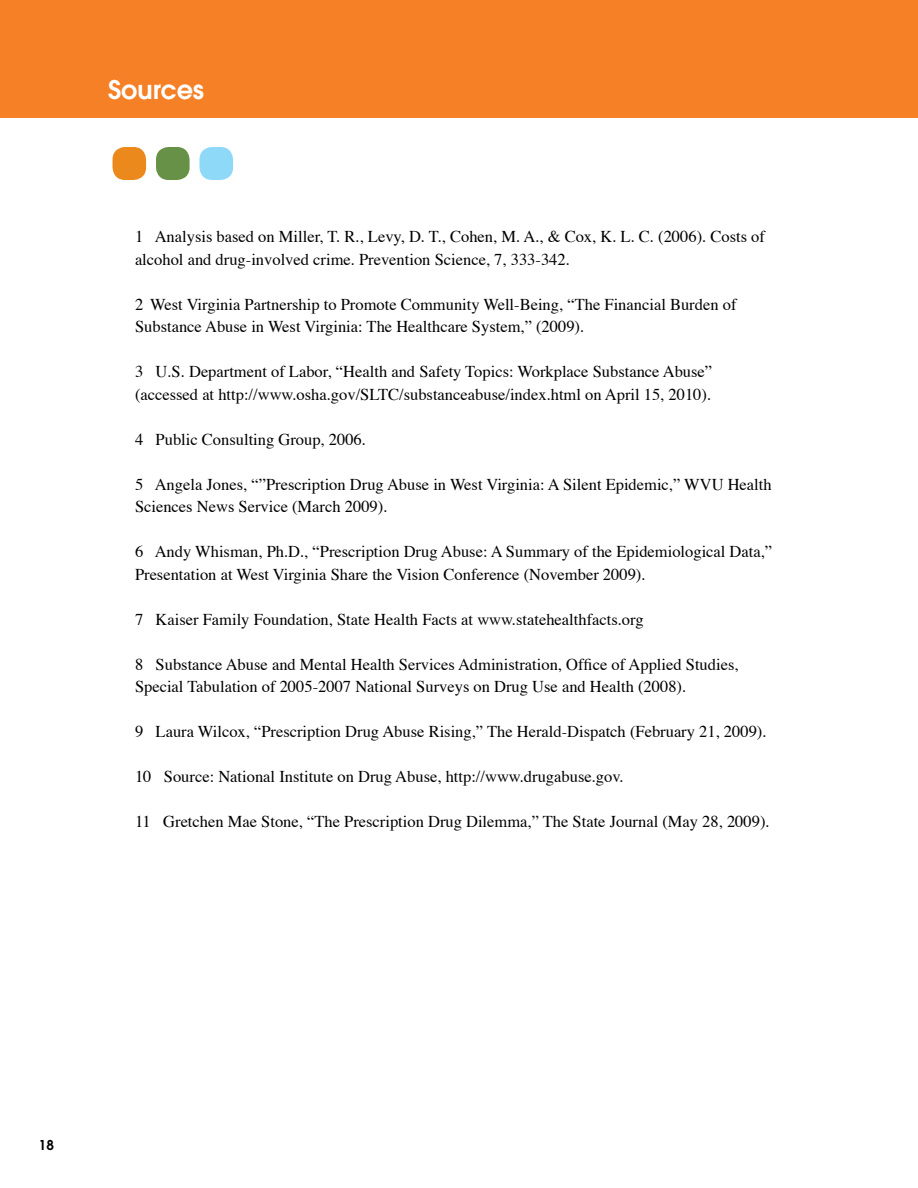
<style>
.page{position:relative;width:918px;height:1188px;background:#fff}
.page>*{position:absolute;margin:0;border:0;box-sizing:border-box;transform-origin:0 0}
.t1{font:600 25.5px "Avant Garde";color:#fff}
.t2{font:16.5px/22.5px "Times";color:#000}
.t3{font:600 13.5px "Avant Garde";color:#000}
</style>
<div class="page">
<div style="left:0;top:0;width:918px;height:117px;background:#f58025"></div>
<div style="left:112px;top:147px;width:34px;height:33px;background:#ec891d;border-radius:13px"></div>
<div style="left:156px;top:147px;width:34px;height:33px;background:#679146;border-radius:13px"></div>
<div style="left:200px;top:147px;width:33px;height:33px;background:#8ed8f8;border-radius:13px"></div>
<h1 class="t1" style="left:108px;top:73px;width:98px">Sources</h1>
<p class="t2" style="left:135px;top:224px;width:632px">1 Analysis based on Miller, T. R., Levy, D. T., Cohen, M. A., &amp; Cox, K. L. C. (2006). Costs of alcohol and drug-involved crime. Prevention Science, 7, 333-342.</p>
<p class="t2" style="left:135px;top:292px;width:603px">2 West Virginia Partnership to Promote Community Well-Being, “The Financial Burden of<br>Substance Abuse in West Virginia: The Healthcare System,” (2009).</p>
<p class="t2" style="left:135px;top:359px;width:579px">3 U.S. Department of Labor, “Health and Safety Topics: Workplace Substance Abuse” (accessed at http://www.osha.gov/SLTC/substanceabuse/index.html on April 15, 2010).</p>
<p class="t2" style="left:135px;top:427px;width:233px">4 Public Consulting Group, 2006.</p>
<p class="t2" style="left:135px;top:472px;width:638px">5 Angela Jones, “”Prescription Drug Abuse in West Virginia: A Silent Epidemic,” WVU Health<br>Sciences News Service (March 2009).</p>
<p class="t2" style="left:135px;top:539px;width:639px">6 Andy Whisman, Ph.D., “Prescription Drug Abuse: A Summary of the Epidemiological Data,”<br>Presentation at West Virginia Share the Vision Conference (November 2009).</p>
<p class="t2" style="left:135px;top:607px;width:510px">7 Kaiser Family Foundation, State Health Facts at www.statehealthfacts.org</p>
<p class="t2" style="left:135px;top:652px;width:605px">8 Substance Abuse and Mental Health Services Administration, Office of Applied Studies,<br>Special Tabulation of 2005-2007 National Surveys on Drug Use and Health (2008).</p>
<p class="t2" style="left:135px;top:719px;width:633px">9 Laura Wilcox, “Prescription Drug Abuse Rising,” The Herald-Dispatch (February 21, 2009).</p>
<p class="t2" style="left:135px;top:764px;width:490px">10 Source: National Institute on Drug Abuse, http://www.drugabuse.gov.</p>
<p class="t2" style="left:135px;top:809px;width:636px">11 Gretchen Mae Stone, “The Prescription Drug Dilemma,” The State Journal (May 28, 2009).</p>
<p class="t3" style="left:39px;top:1137px;width:16px">18</p>
</div>
